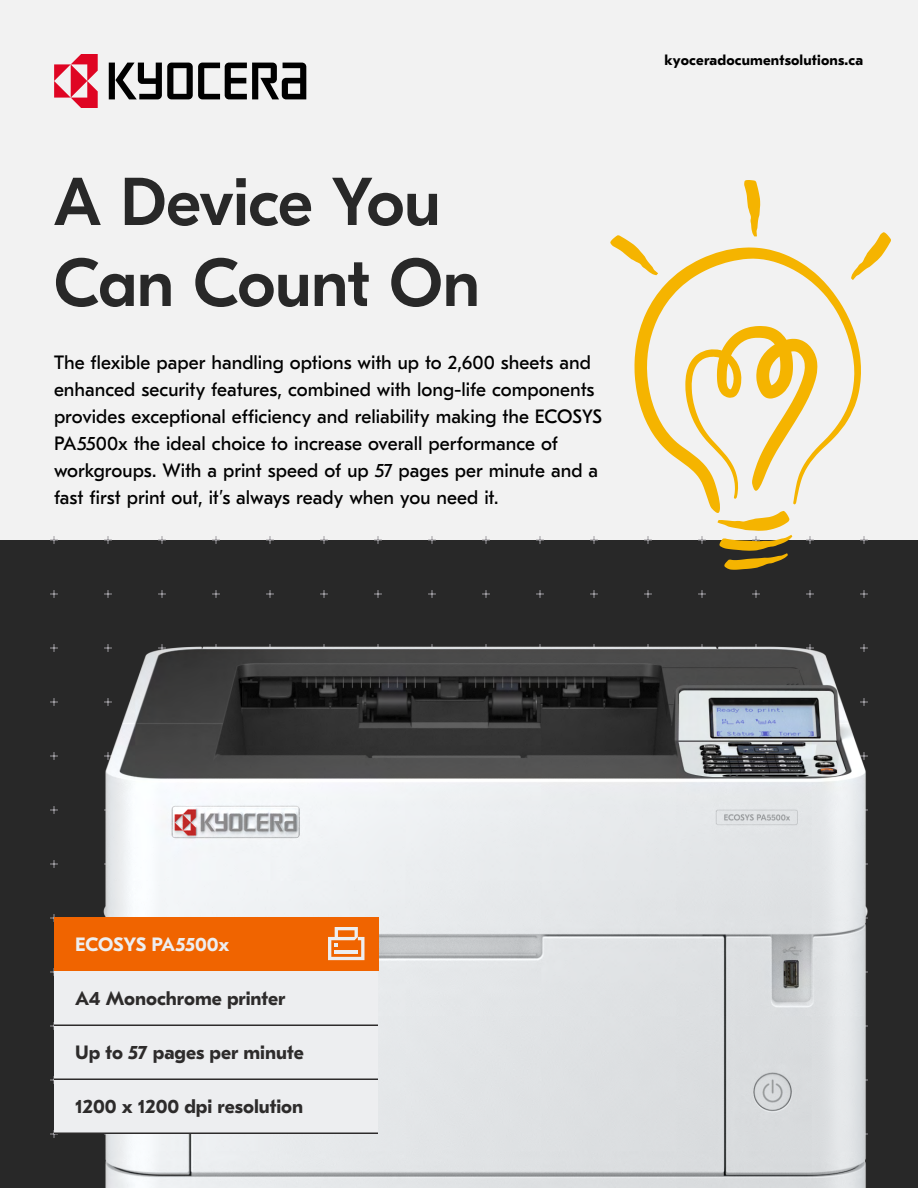
<style>
.page{position:relative;width:918px;height:1188px;background:#f2f2f2}
.page>*{position:absolute;margin:0;border:0;box-sizing:border-box;transform-origin:0 0}
.t1{font:500 67.5px/81px "GT Eesti Pro Display";letter-spacing:-.01em;color:#282828}
.t2{font:19.35px/27px "GT Eesti Pro Text";color:#000}
.t3{font:700 19.35px "GT Eesti Pro Text";color:#2d2b2b}
.t4{font:700 19.35px "GT Eesti Pro Text";letter-spacing:-.01em;color:#edeef0}
.t5{font:700 14.7px "GT Eesti Pro Text";letter-spacing:.01em;color:#000}
</style>
<div class="page">
<div style="left:0;top:540px;width:918px;height:648px;background:#282828"></div>
<svg style="left:109px;top:63px;width:197px;height:36px"></svg>
<svg style="left:54px;top:54px;width:44px;height:54px"></svg>
<img style="left:50px;top:644px;width:818px;height:544px">
<svg style="left:610px;top:235px;width:27px;height:26px"></svg>
<svg style="left:861px;top:232px;width:30px;height:41px"></svg>
<svg style="left:634px;top:247px;width:227px;height:266px"></svg>
<svg style="left:744px;top:180px;width:16px;height:56px"></svg>
<svg style="left:717px;top:511px;width:75px;height:59px"></svg>
<div style="left:54px;top:917px;width:324px;height:54px;background:#f06400"></div>
<div style="left:54px;top:1025px;width:324px;height:54px;background:#edeef0"></div>
<div style="left:54px;top:1079px;width:324px;height:54px;background:#edeef0"></div>
<div style="left:54px;top:971px;width:324px;height:54px;background:#edeef0"></div>
<hr style="left:54px;top:1024px;width:324px;height:2px;background:#2d2b2b">
<hr style="left:54px;top:1078px;width:324px;height:2px;background:#2d2b2b">
<hr style="left:54px;top:1132px;width:324px;height:2px;background:#2d2b2b">
<svg style="left:328px;top:927px;width:36px;height:33px"></svg>
<h1 class="t1" style="left:54px;top:163px;width:427px">A Device You<br>Can Count On</h1>
<p class="t2" style="left:54px;top:349px;width:550px">The flexible paper handling options with up to 2,600 sheets and enhanced security features, combined with long-life components provides exceptional efficiency and reliability making the ECOSYS PA5500x the ideal choice to increase overall performance of workgroups. With a print speed of up 57 pages per minute and a fast first print out, it’s always ready when you need it.</p>
<p class="t5" style="left:665px;top:52px;width:200px">kyoceradocumentsolutions.ca</p>
<p class="t4" style="left:75px;top:934px;width:156px">ECOSYS PA5500x</p>
<p class="t3" style="left:75px;top:988px;width:212px">A4 Monochrome printer</p>
<p class="t3" style="left:75px;top:1042px;width:230px">Up to 57 pages per minute</p>
<p class="t3" style="left:75px;top:1096px;width:230px">1200 x 1200 dpi resolution</p>
</div>
